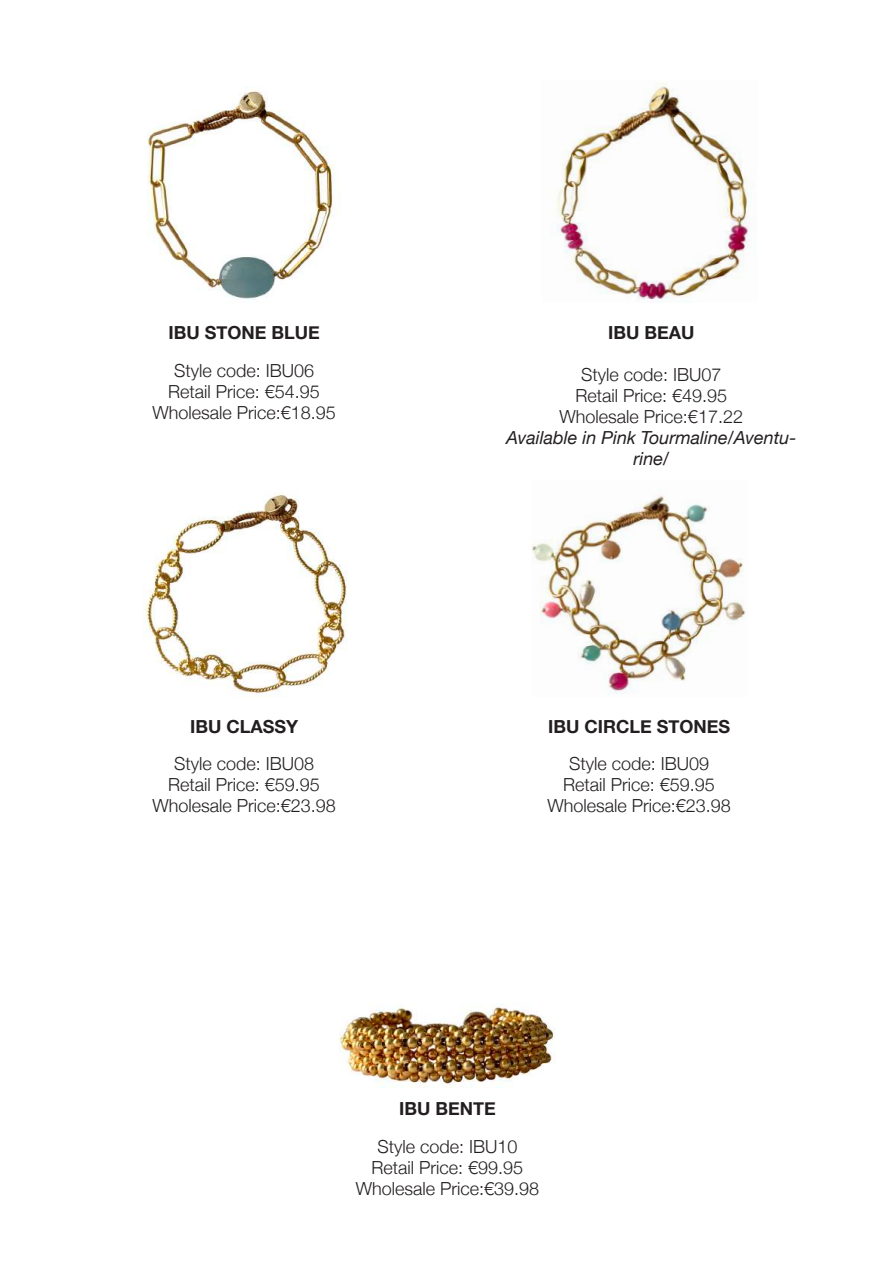
<style>
.page{position:relative;width:893px;height:1263px;background:#fff}
.page>*{position:absolute;margin:0;border:0;box-sizing:border-box;transform-origin:0 0}
.t1{font:300 18px/21px "Helvetica Neue";color:#231f20;text-align:center}
.t2{font:700 18px "Helvetica Neue";color:#231f20}
.t3{font:italic 18px/21px "Helvetica Neue";color:#231f20;text-align:center}
</style>
<div class="page">
<img style="left:147px;top:90px;width:187px;height:210px">
<img style="left:551px;top:83px;width:200px;height:220px">
<img style="left:144px;top:493px;width:203px;height:201px">
<img style="left:531px;top:495px;width:215px;height:199px">
<img style="left:339px;top:1004px;width:216px;height:83px">
<p class="t2" style="left:168px;top:319px;width:153px">IBU STONE BLUE</p>
<p class="t1" style="left:152px;top:358px;width:185px">Style code: IBU06<br>Retail Price: €54.95<br>Wholesale Price:€18.95</p>
<p class="t2" style="left:190px;top:712px;width:110px">IBU CLASSY</p>
<p class="t1" style="left:152px;top:752px;width:185px">Style code: IBU08<br>Retail Price: €59.95<br>Wholesale Price:€23.98</p>
<p class="t2" style="left:608px;top:319px;width:88px">IBU BEAU</p>
<p class="t1" style="left:560px;top:363px;width:185px">Style code: IBU07<br>Retail Price: €49.95<br>Wholesale Price:€17.22</p>
<p class="t3" style="left:506px;top:428px;width:292px">Available in Pink Tourmaline/Aventu&shy;rine/</p>
<p class="t2" style="left:548px;top:712px;width:184px">IBU CIRCLE STONES</p>
<p class="t1" style="left:547px;top:752px;width:185px">Style code: IBU09<br>Retail Price: €59.95<br>Wholesale Price:€23.98</p>
<p class="t2" style="left:399px;top:1095px;width:98px">IBU BENTE</p>
<p class="t1" style="left:356px;top:1135px;width:185px">Style code: IBU10<br>Retail Price: €99.95<br>Wholesale Price:€39.98</p>
</div>
